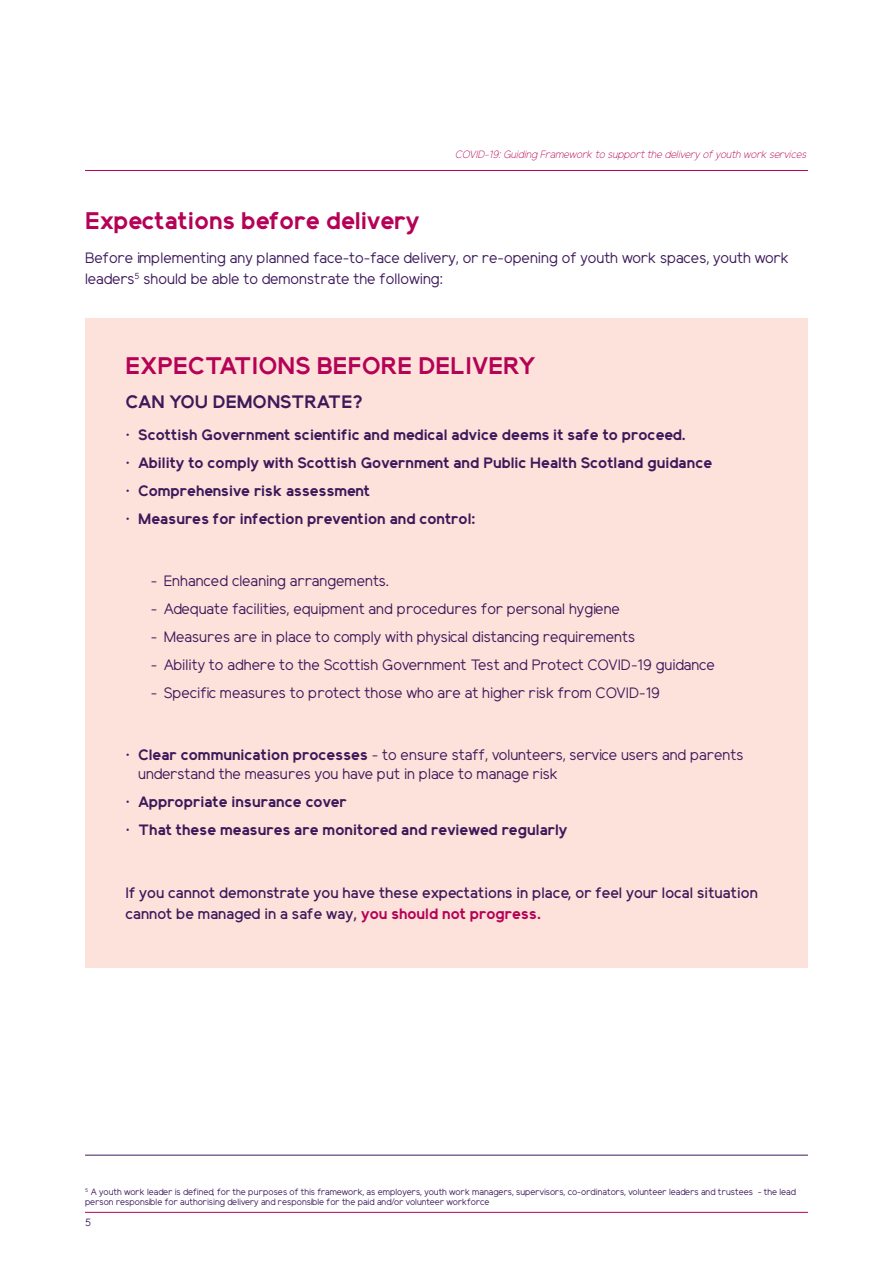
<style>
.page{position:relative;width:893px;height:1263px;background:#fff}
.page>*{position:absolute;margin:0;border:0;box-sizing:border-box;transform-origin:0 0}
.t1{font:700 24px "Elliot Sans Pro";color:#b50156}
.t2{font:700 18px "Elliot Sans Pro";color:#3d195b}
.t3{font:15px/21px "Elliot Sans Pro";color:#3d195b}
.t4{font:700 15px "Elliot Sans Pro";color:#3d195b}
.t5{font:500 15px/21px "Elliot Sans Pro";color:#3d195b}
.t6{font:italic 300 10.5px "Elliot Sans Pro";color:#b50156}
.t7{font:10.5px "Elliot Sans Pro";color:#3d195b}
.t8{font:9px/10.8px "Elliot Sans Pro";color:#3d195b}
.s1{font-weight:400}
.s2{font-weight:700}
.s3{font-weight:700;color:#b50156}
</style>
<div class="page">
<hr style="left:85px;top:170px;width:723px;height:1px;background:#b50156">
<hr style="left:85px;top:1212px;width:723px;height:1px;background:#b50156">
<div style="left:85px;top:318px;width:723px;height:649px;background:#fce2da"></div>
<hr style="left:85px;top:1155px;width:723px;height:1px;background:#3d195b">
<p class="t6" style="left:457px;top:149px;width:353px">COVID-19: Guiding Framework to support the delivery of youth work services</p>
<h1 class="t1" style="left:85px;top:207px;width:336px">Expectations before delivery</h1>
<p class="t3" style="left:85px;top:248px;width:705px">Before implementing any planned face-to-face delivery, or re-opening of youth work spaces, youth work leaders<sup>5</sup> should be able to demonstrate the following:</p>
<h1 class="t1" style="left:125px;top:352px;width:412px">EXPECTATIONS BEFORE DELIVERY</h1>
<p class="t2" style="left:125px;top:391px;width:239px">CAN YOU DEMONSTRATE?</p>
<p class="t4" style="left:125px;top:426px;width:562px"><span class="s1">•</span> Scottish Government scientific and medical advice deems it safe to proceed.</p>
<p class="t4" style="left:125px;top:454px;width:588px"><span class="s1">•</span> Ability to comply with Scottish Government and Public Health Scotland guidance</p>
<p class="t4" style="left:125px;top:482px;width:246px"><span class="s1">•</span> Comprehensive risk assessment</p>
<p class="t4" style="left:125px;top:510px;width:351px"><span class="s1">•</span> Measures for infection prevention and control:</p>
<p class="t3" style="left:151px;top:571px;width:240px">- Enhanced cleaning arrangements.</p>
<p class="t3" style="left:151px;top:599px;width:470px">- Adequate facilities, equipment and procedures for personal hygiene</p>
<p class="t3" style="left:151px;top:627px;width:486px">- Measures are in place to comply with physical distancing requirements</p>
<p class="t3" style="left:151px;top:655px;width:565px">- Ability to adhere to the Scottish Government Test and Protect COVID-19 guidance</p>
<p class="t3" style="left:151px;top:683px;width:510px">- Specific measures to protect those who are at higher risk from COVID-19</p>
<p class="t3" style="left:138px;top:745px;width:607px;line-height:19.5px;text-indent:-13px">• <span class="s2">Clear communication processes</span> - to ensure staff, volunteers, service users and parents understand the measures you have put in place to manage risk</p>
<p class="t4" style="left:125px;top:793px;width:223px"><span class="s1">•</span> Appropriate insurance cover</p>
<p class="t4" style="left:125px;top:821px;width:443px"><span class="s1">•</span> That these measures are monitored and reviewed regularly</p>
<p class="t5" style="left:125px;top:883px;width:634px">If you cannot demonstrate you have these expectations in place, or feel your local situation cannot be managed in a safe way, <span class="s3">you should not progress.</span></p>
<p class="t8" style="left:85px;top:1186px;width:713px"><sup>5</sup> A youth work leader is defined, for the purposes of this framework, as employers, youth work managers, supervisors, co-ordinators, volunteer leaders and trustees - the lead person responsible for authorising delivery and responsible for the paid and/or volunteer workforce</p>
<p class="t7" style="left:85px;top:1217px;width:7px">5</p>
</div>
